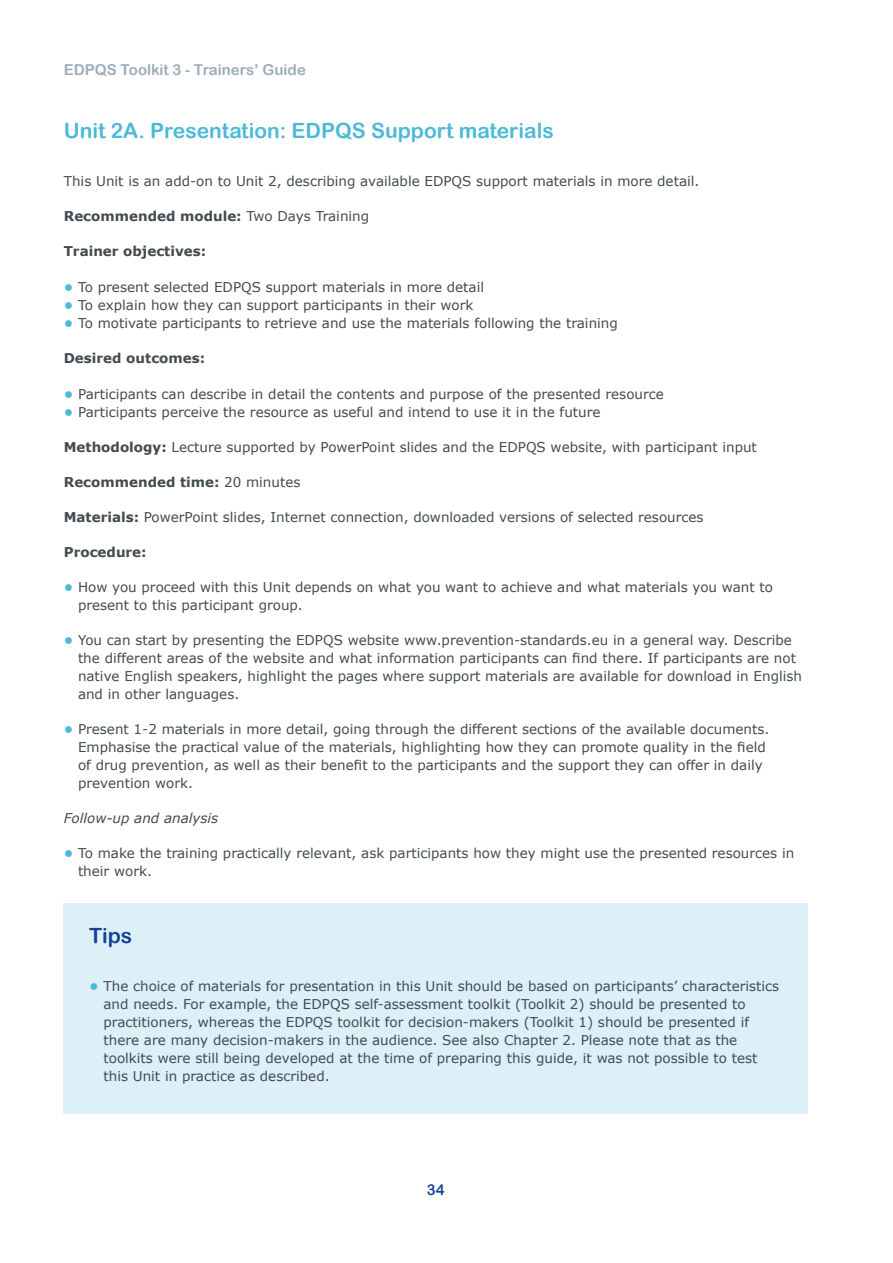
<style>
.page{position:relative;width:893px;height:1263px;background:#fff}
.page>*{position:absolute;margin:0;border:0;box-sizing:border-box;transform-origin:0 0}
.t1{font:21px "Arial Rounded MT Bold";color:#4bbad8}
.t2{font:21px "Arial Rounded MT Bold";color:#164194}
.t3{font:15px "Arial Rounded MT Bold";color:#9badb8}
.t4{font:15px "Arial Rounded MT Bold";color:#164194}
.t5{font:13.5px/18px "Verdana";color:#434b50}
.t6{font:700 13.5px "Verdana";color:#434b50}
.t7{font:italic 13.5px "Verdana";color:#434b50}
.s1{font-weight:400}
.s2{font-weight:700;color:#4bbad8}
.s3{font-weight:700}
</style>
<div class="page">
<div style="left:64px;top:904px;width:744px;height:210px;background:#ddeff7"></div>
<p class="t3" style="left:64px;top:61px;width:244px">EDPQS Toolkit 3 - Trainers’ Guide</p>
<h1 class="t1" style="left:64px;top:118px;width:491px">Unit 2A. Presentation: EDPQS Support materials</h1>
<p class="t5" style="left:64px;top:172px;width:637px">This Unit is an add-on to Unit 2, describing available EDPQS support materials in more detail.</p>
<p class="t6" style="left:64px;top:206px;width:307px">Recommended module: <span class="s1">Two Days Training</span></p>
<p class="t6" style="left:64px;top:241px;width:144px">Trainer objectives:</p>
<p class="t5" style="left:64px;top:278px;width:422px"><span class="s2">•</span> To present selected EDPQS support materials in more detail</p>
<p class="t5" style="left:64px;top:296px;width:411px"><span class="s2">•</span> To explain how they can support participants in their work</p>
<p class="t5" style="left:64px;top:314px;width:556px"><span class="s2">•</span> To motivate participants to retrieve and use the materials following the training</p>
<p class="t6" style="left:64px;top:348px;width:143px">Desired outcomes:</p>
<p class="t5" style="left:64px;top:385px;width:602px"><span class="s2">•</span> Participants can describe in detail the contents and purpose of the presented resource</p>
<p class="t5" style="left:64px;top:403px;width:538px"><span class="s2">•</span> Participants perceive the resource as useful and intend to use it in the future</p>
<p class="t5" style="left:64px;top:438px;width:695px"><span class="s3">Methodology:</span> Lecture supported by PowerPoint slides and the EDPQS website, with participant input</p>
<p class="t6" style="left:64px;top:472px;width:238px">Recommended time: <span class="s1">20 minutes</span></p>
<p class="t5" style="left:64px;top:508px;width:641px"><span class="s3">Materials:</span> PowerPoint slides, Internet connection, downloaded versions of selected resources</p>
<p class="t6" style="left:64px;top:542px;width:84px">Procedure:</p>
<p class="t5" style="left:78px;top:578px;width:696px;text-indent:-14px"><span class="s2">•</span> How you proceed with this Unit depends on what you want to achieve and what materials you want to present to this participant group.</p>
<p class="t5" style="left:78px;top:631px;width:725px;text-indent:-14px"><span class="s2">•</span> You can start by presenting the EDPQS website www.prevention-standards.eu in a general way. Describe the different areas of the website and what information participants can find there. If participants are not native English speakers, highlight the pages where support materials are available for download in English and in other languages.</p>
<p class="t5" style="left:78px;top:720px;width:693px;text-indent:-14px"><span class="s2">•</span> Present 1-2 materials in more detail, going through the different sections of the available documents.<br>Emphasise the practical value of the materials, highlighting how they can promote quality in the field of drug prevention, as well as their benefit to the participants and the support they can offer in daily prevention work.</p>
<p class="t7" style="left:64px;top:808px;width:156px">Follow-up and analysis</p>
<p class="t5" style="left:78px;top:844px;width:718px;text-indent:-14px"><span class="s2">•</span> To make the training practically relevant, ask participants how they might use the presented resources in their work.</p>
<h1 class="t2" style="left:89px;top:923px;width:45px">Tips</h1>
<p class="t5" style="left:104px;top:977px;width:677px;text-indent:-14px"><span class="s2">•</span> The choice of materials for presentation in this Unit should be based on participants’ characteristics and needs. For example, the EDPQS self-assessment toolkit (Toolkit 2) should be presented to practitioners, whereas the EDPQS toolkit for decision-makers (Toolkit 1) should be presented if there are many decision-makers in the audience. See also Chapter 2. Please note that as the toolkits were still being developed at the time of preparing this guide, it was not possible to test this Unit in practice as described.</p>
<p class="t4" style="left:427px;top:1180px;width:19px">34</p>
</div>
